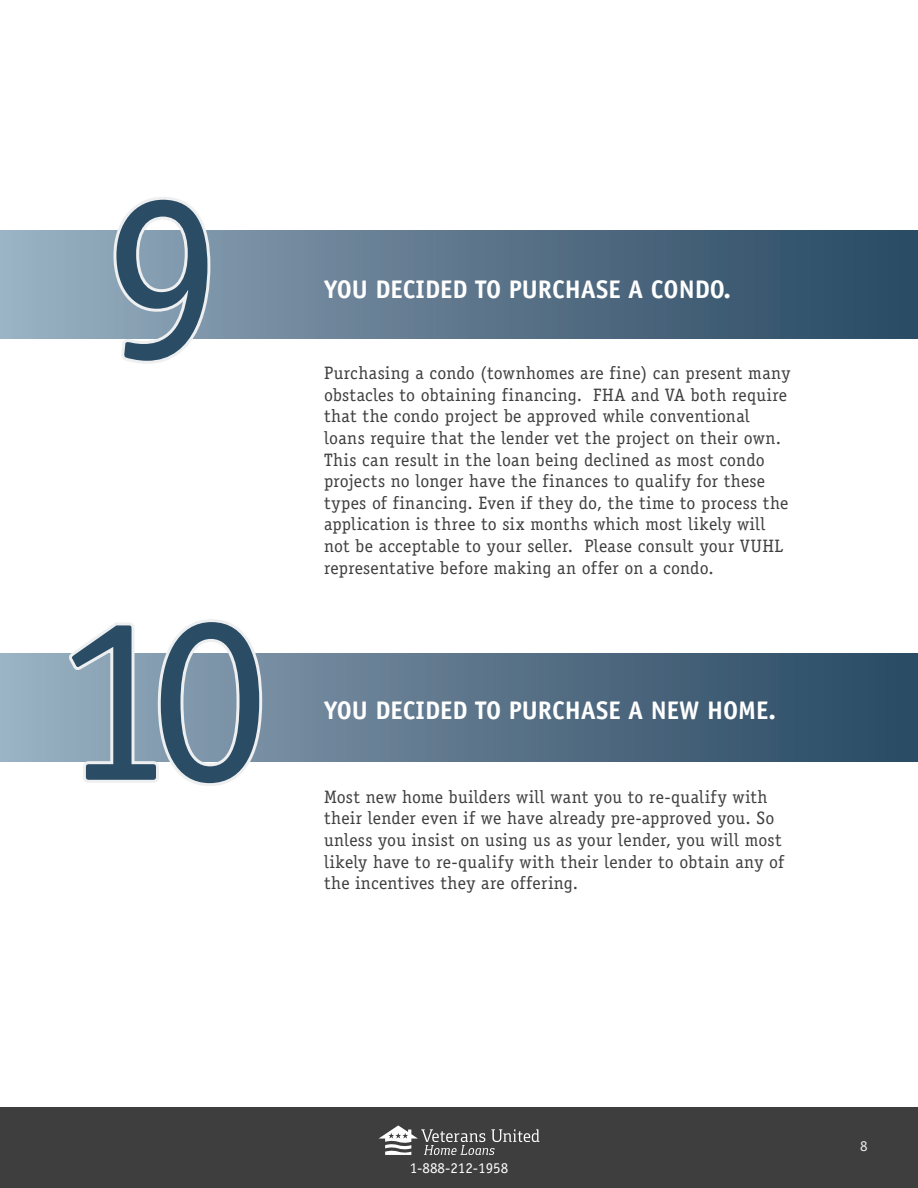
<style>
.page{position:relative;width:918px;height:1188px;background:#fff}
.page>*{position:absolute;margin:0;border:0;box-sizing:border-box;transform-origin:0 0}
.Default{font:240px "Officina Sans";color:#2a4c65}
.t1{font:700 25.5px "Officina Sans";color:#fff}
.t2{font:18px/21.6px "Officina Serif";letter-spacing:.015em;color:#3e3e3f}
.t3{font:15px "Officina Sans";color:#fff}
.t4{font:15px "Officina Serif";color:#edeff0}
</style>
<div class="page">
<svg style="left:0;top:653px;width:918px;height:108px;background:#557086"></svg>
<svg style="left:66px;top:619px;width:199px;height:167px"></svg>
<svg style="left:0;top:231px;width:918px;height:108px;background:#5a758b"></svg>
<svg style="left:110px;top:197px;width:103px;height:167px"></svg>
<div style="left:0;top:1107px;width:918px;height:81px;background:#3e3e3f"></div>
<svg style="left:379px;top:1125px;width:160px;height:30px"></svg>
<p class="Default" style="left:104px;top:136px;width:121px">9</p>
<p class="Default" style="left:54px;top:558px;width:217px">10</p>
<p class="t1" style="left:324px;top:273px;width:409px">YOU DECIDED TO PURCHASE A CONDO.</p>
<p class="t2" style="left:324px;top:362px;width:468px">Purchasing a condo (townhomes are fine) can present many obstacles to obtaining financing. FHA and VA both require that the condo project be approved while conventional loans require that the lender vet the project on their own.<br>This can result in the loan being declined as most condo projects no longer have the finances to qualify for these types of financing. Even if they do, the time to process the application is three to six months which most likely will not be acceptable to your seller. Please consult your VUHL representative before making an offer on a condo.</p>
<p class="t1" style="left:324px;top:695px;width:453px">YOU DECIDED TO PURCHASE A NEW HOME.</p>
<p class="t2" style="left:324px;top:786px;width:462px">Most new home builders will want you to re-qualify with their lender even if we have already pre-approved you. So unless you insist on using us as your lender, you will most likely have to re-qualify with their lender to obtain any of the incentives they are offering.</p>
<p class="t3" style="left:410px;top:1159px;width:100px">1-888-212-1958</p>
<p class="t4" style="left:860px;top:1137px;width:9px">8</p>
</div>
